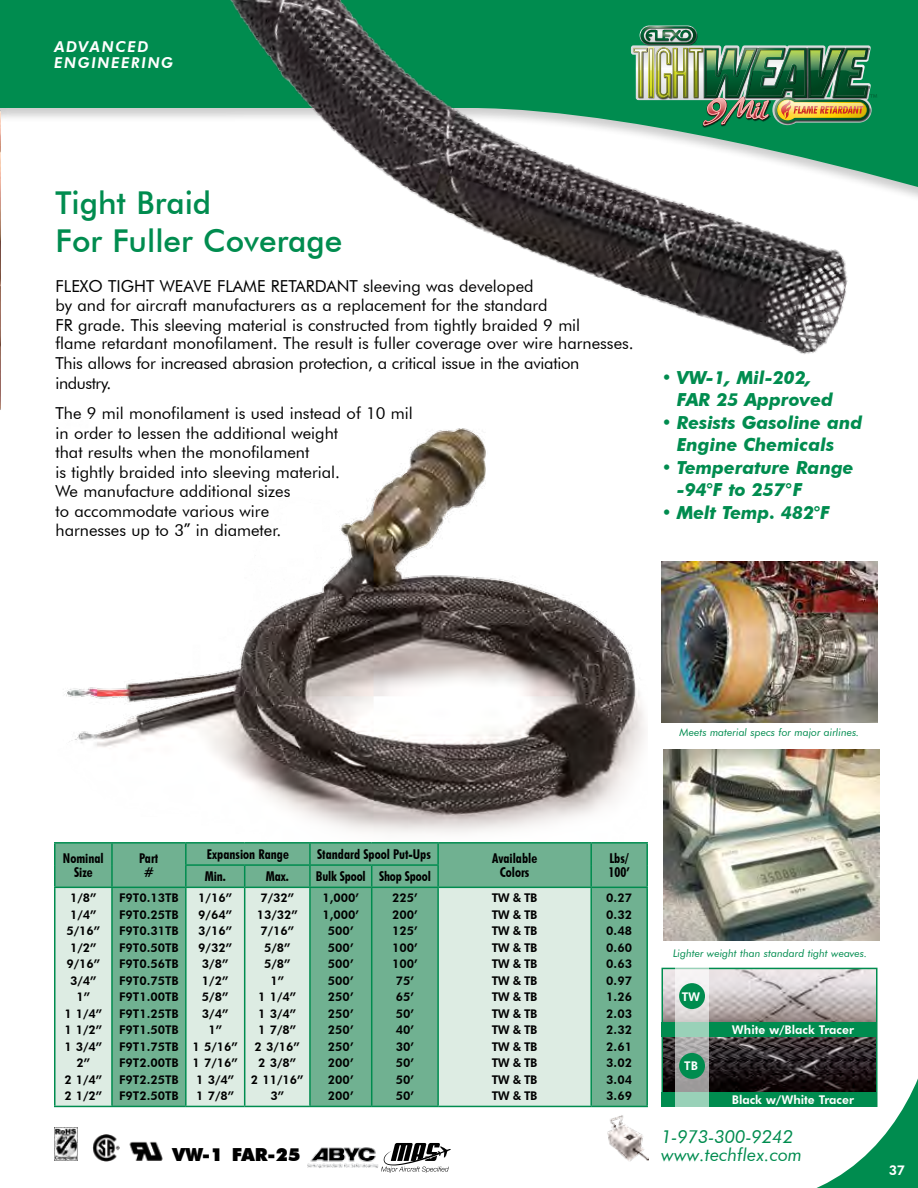
<style>
.page{position:relative;width:918px;height:1188px;background:#fff}
.page>*{position:absolute;margin:0;border:0;box-sizing:border-box;transform-origin:0 0}
.t1{font:500 31.5px/37.5px "Futura BT";color:#008c4f}
.t2{font:italic 700 18px/22.5px "Futura BT";color:#008c4f}
.t3{font:italic 18px/18px "Futura BT";color:#008c4f}
.t4{font:900 18px "Futura BT";color:#000}
.t5{font:16.5px/19.5px "Futura BT";color:#000}
.t6{font:italic 800 15px/16.5px "Futura BT";letter-spacing:.1em;color:#fff}
.t7{font:700 condensed 13.5px/13.5px "Futura BT";color:#000;text-align:center}
.t8{font:800 13.5px "Futura BT";color:#fff}
.t9{font:800 12px/16.5px "Futura BT";color:#000;text-align:center}
.t10{font:800 12px "Futura BT";color:#fff}
.t11{font:italic 10.5px "Futura BT";color:#008c4f}
</style>
<div class="page">
<svg style="left:1px;top:0;width:917px;height:191px;fill:#008c4f"></svg>
<img style="left:92px;top:1134px;width:28px;height:27px">
<img style="left:54px;top:1127px;width:23px;height:34px">
<img style="left:307px;top:1147px;width:71px;height:21px">
<img style="left:129px;top:1141px;width:34px;height:20px">
<img style="left:64px;top:428px;width:582px;height:405px">
<div style="left:56px;top:844px;width:590px;height:262px;background:#70b191"></div>
<svg style="left:56px;top:888px;width:534px;height:218px;background:#bcdaca"></svg>
<div style="left:310px;top:887px;width:62px;height:219px;background:#70b191"></div>
<hr style="left:54px;top:842px;width:58px;height:2px;background:#008c4f">
<hr style="left:54px;top:844px;width:2px;height:21px;background:#008c4f">
<hr style="left:54px;top:865px;width:2px;height:22px;background:#008c4f">
<hr style="left:112px;top:842px;width:74px;height:2px;background:#008c4f">
<hr style="left:111px;top:844px;width:2px;height:21px;background:#008c4f">
<hr style="left:111px;top:865px;width:2px;height:22px;background:#008c4f">
<hr style="left:186px;top:842px;width:59px;height:2px;background:#008c4f">
<hr style="left:185px;top:844px;width:2px;height:20px;background:#008c4f">
<hr style="left:245px;top:842px;width:65px;height:2px;background:#008c4f">
<hr style="left:310px;top:842px;width:62px;height:2px;background:#008c4f">
<hr style="left:309px;top:844px;width:2px;height:20px;background:#008c4f">
<hr style="left:372px;top:842px;width:66px;height:2px;background:#008c4f">
<hr style="left:438px;top:842px;width:153px;height:2px;background:#008c4f">
<hr style="left:437px;top:844px;width:2px;height:20px;background:#008c4f">
<hr style="left:591px;top:842px;width:57px;height:2px;background:#008c4f">
<hr style="left:590px;top:844px;width:2px;height:21px;background:#008c4f">
<hr style="left:646px;top:844px;width:2px;height:21px;background:#008c4f">
<hr style="left:590px;top:865px;width:2px;height:22px;background:#008c4f">
<hr style="left:646px;top:865px;width:2px;height:22px;background:#008c4f">
<hr style="left:185px;top:864px;width:60px;height:2px;background:#008c4f">
<hr style="left:185px;top:866px;width:2px;height:21px;background:#008c4f">
<hr style="left:245px;top:864px;width:65px;height:2px;background:#008c4f">
<svg style="left:244px;top:866px;width:1px;height:21px"></svg>
<hr style="left:310px;top:864px;width:62px;height:2px;background:#008c4f">
<hr style="left:309px;top:866px;width:2px;height:21px;background:#008c4f">
<hr style="left:372px;top:864px;width:67px;height:2px;background:#008c4f">
<svg style="left:371px;top:866px;width:1px;height:21px"></svg>
<hr style="left:437px;top:866px;width:2px;height:21px;background:#008c4f">
<hr style="left:112px;top:887px;width:74px;height:1px;background:#008c4f">
<hr style="left:112px;top:1106px;width:74px;height:1px;background:#008c4f">
<hr style="left:310px;top:887px;width:62px;height:1px;background:#008c4f">
<hr style="left:372px;top:887px;width:66px;height:1px;background:#008c4f">
<hr style="left:371px;top:888px;width:1px;height:218px;background:#008c4f">
<hr style="left:310px;top:1106px;width:62px;height:1px;background:#008c4f">
<hr style="left:372px;top:1106px;width:66px;height:1px;background:#008c4f">
<hr style="left:591px;top:887px;width:57px;height:1px;background:#008c4f">
<hr style="left:646px;top:888px;width:2px;height:218px;background:#008c4f">
<hr style="left:591px;top:1106px;width:57px;height:1px;background:#008c4f">
<hr style="left:54px;top:887px;width:58px;height:1px;background:#008c4f">
<hr style="left:54px;top:888px;width:2px;height:218px;background:#008c4f">
<hr style="left:111px;top:888px;width:2px;height:218px;background:#008c4f">
<hr style="left:54px;top:1106px;width:58px;height:1px;background:#008c4f">
<hr style="left:186px;top:887px;width:59px;height:1px;background:#008c4f">
<hr style="left:185px;top:888px;width:2px;height:218px;background:#008c4f">
<hr style="left:186px;top:1106px;width:59px;height:1px;background:#008c4f">
<hr style="left:245px;top:887px;width:65px;height:1px;background:#008c4f">
<hr style="left:244px;top:888px;width:1px;height:218px;background:#008c4f">
<hr style="left:309px;top:888px;width:2px;height:218px;background:#008c4f">
<hr style="left:245px;top:1106px;width:65px;height:1px;background:#008c4f">
<hr style="left:438px;top:887px;width:153px;height:1px;background:#008c4f">
<hr style="left:437px;top:888px;width:2px;height:218px;background:#008c4f">
<hr style="left:590px;top:888px;width:2px;height:218px;background:#008c4f">
<hr style="left:438px;top:1106px;width:153px;height:1px;background:#008c4f">
<img style="left:663px;top:750px;width:216px;height:191px">
<img style="left:607px;top:1115px;width:41px;height:47px">
<svg style="left:850px;top:26px;width:27px;height:100px;background:#388953"></svg>
<img style="left:202px;top:0;width:648px;height:354px">
<img style="left:665px;top:971px;width:210px;height:121px">
<div style="left:662px;top:968px;width:216px;height:139px;border:2px solid #008c4f"></div>
<div style="left:662px;top:1023px;width:216px;height:14px;background:#008c4f"></div>
<div style="left:662px;top:1092px;width:216px;height:14px;background:#008c4f"></div>
<svg style="left:676px;top:968px;width:33px;height:139px"></svg>
<div style="left:679px;top:1053px;width:26px;height:26px;background:#008c4f;border-radius:50%"></div>
<div style="left:679px;top:983px;width:26px;height:26px;background:#008c4f;border-radius:50%"></div>
<img style="left:662px;top:561px;width:216px;height:162px">
<svg style="left:381px;top:1143px;width:70px;height:30px"></svg>
<img style="left:0;top:0;width:1px;height:410px">
<svg style="left:771px;top:1037px;width:147px;height:151px"></svg>
<p class="t6" style="left:54px;top:38px;width:121px">ADVANCED<br>ENGINEERING</p>
<h1 class="t1" style="left:56px;top:184px;width:288px">Tight Braid<br>For Fuller Coverage</h1>
<p class="t5" style="left:56px;top:276px;width:526px">FLEXO TIGHT WEAVE FLAME RETARDANT sleeving was developed<br>by and for aircraft manufacturers as a replacement for the standard<br>FR grade. This sleeving material is constructed from tightly braided 9 mil</p>
<p class="t5" style="left:56px;top:333px;width:580px">flame retardant monofilament. The result is fuller coverage over wire harnesses.<br>This allows for increased abrasion protection, a critical issue in the aviation industry.</p>
<p class="t5" style="left:56px;top:403px;width:359px">The 9 mil monofilament is used instead of 10 mil in order to lessen the additional weight<br>that results when the monofilament<br>is tightly braided into sleeving material.<br>We manufacture additional sizes<br>to accommodate various wire<br>harnesses up to 3<sup>”</sup> in diameter.</p>
<p class="t2" style="left:677px;top:366px;width:158px;text-indent:-15px">• VW-1, Mil-202,<br>FAR 25 Approved</p>
<p class="t2" style="left:677px;top:411px;width:187px;text-indent:-15px">• Resists Gasoline and<br>Engine Chemicals</p>
<p class="t2" style="left:677px;top:456px;width:178px;text-indent:-15px">• Temperature Range -94°F to 257°F</p>
<p class="t2" style="left:661px;top:501px;width:170px">• Melt Temp. 482°F</p>
<p class="t11" style="left:680px;top:726px;width:181px">Meets material specs for major airlines.</p>
<p class="t7" style="left:63px;top:852px;width:42px">Nominal<br>Size</p>
<p class="t7" style="left:139px;top:852px;width:21px">Part #</p>
<p class="t7" style="left:207px;top:847px;width:83px">Expansion Range</p>
<p class="t7" style="left:317px;top:847px;width:115px">Standard Spool Put-Ups</p>
<p class="t7" style="left:492px;top:852px;width:47px">Available<br>Colors</p>
<p class="t7" style="left:609px;top:852px;width:21px">Lbs/</p>
<p class="t7" style="left:205px;top:870px;width:22px">Min.</p>
<p class="t7" style="left:266px;top:870px;width:24px">Max.</p>
<p class="t7" style="left:609px;top:865px;width:23px">100’</p>
<p class="t7" style="left:316px;top:870px;width:116px">Bulk Spool Shop Spool</p>
<p class="t9" style="left:64px;top:890px;width:39px">1/8”<br>1/4”<br>5/16”<br>1/2”<br>9/16”<br>3/4”<br>1”<br>1 1/4”<br>1 1/2”<br>1 3/4”<br>2”<br>2 1/4”<br>2 1/2”</p>
<p class="t9" style="left:119px;top:890px;width:61px;text-align:justify">F9T0.13TB F9T0.25TB F9T0.31TB F9T0.50TB F9T0.56TB F9T0.75TB F9T1.00TB F9T1.25TB F9T1.50TB F9T1.75TB F9T2.00TB F9T2.25TB F9T2.50TB</p>
<p class="t9" style="left:193px;top:890px;width:47px">1/16”<br>9/64”<br>3/16”<br>9/32”<br>3/8”<br>1/2”<br>5/8”<br>3/4”<br>1”<br>1 5/16”<br>1 7/16”<br>1 3/4”<br>1 7/8”</p>
<p class="t9" style="left:251px;top:890px;width:54px">7/32”<br>13/32”<br>7/16”<br>5/8”<br>5/8”<br>1”<br>1 1/4”<br>1 3/4”<br>1 7/8”<br>2 3/16”<br>2 3/8”<br>2 11/16”<br>3”</p>
<p class="t9" style="left:322px;top:890px;width:38px">1,000’<br>1,000’<br>500’<br>500’<br>500’<br>500’<br>250’<br>250’<br>250’<br>250’<br>200’<br>200’<br>200’</p>
<p class="t9" style="left:392px;top:890px;width:27px">225’<br>200’<br>125’<br>100’<br>100’<br>75’<br>65’<br>50’<br>40’<br>30’<br>50’<br>50’<br>50’</p>
<p class="t9" style="left:492px;top:890px;width:47px;text-align:justify">TW &amp; TB TW &amp; TB TW &amp; TB TW &amp; TB TW &amp; TB TW &amp; TB TW &amp; TB TW &amp; TB TW &amp; TB TW &amp; TB TW &amp; TB TW &amp; TB TW &amp; TB</p>
<p class="t9" style="left:606px;top:890px;width:27px;text-align:justify">0.27<br>0.32<br>0.48<br>0.60<br>0.63<br>0.97<br>1.26<br>2.03<br>2.32<br>2.61<br>3.02<br>3.04<br>3.69</p>
<p class="t4" style="left:173px;top:1144px;width:129px">VW-1 FAR-25</p>
<p class="t11" style="left:673px;top:947px;width:196px">Lighter weight than standard tight weaves.</p>
<p class="t10" style="left:682px;top:989px;width:20px">TW</p>
<p class="t10" style="left:684px;top:1059px;width:15px">TB</p>
<p class="t10" style="left:732px;top:1022px;width:124px">White w/Black Tracer</p>
<p class="t10" style="left:732px;top:1092px;width:124px">Black w/White Tracer</p>
<p class="t3" style="left:661px;top:1127px;width:142px">1-973-300-9242 www.techflex.com</p>
<p class="t8" style="left:889px;top:1161px;width:18px">37</p>
</div>
